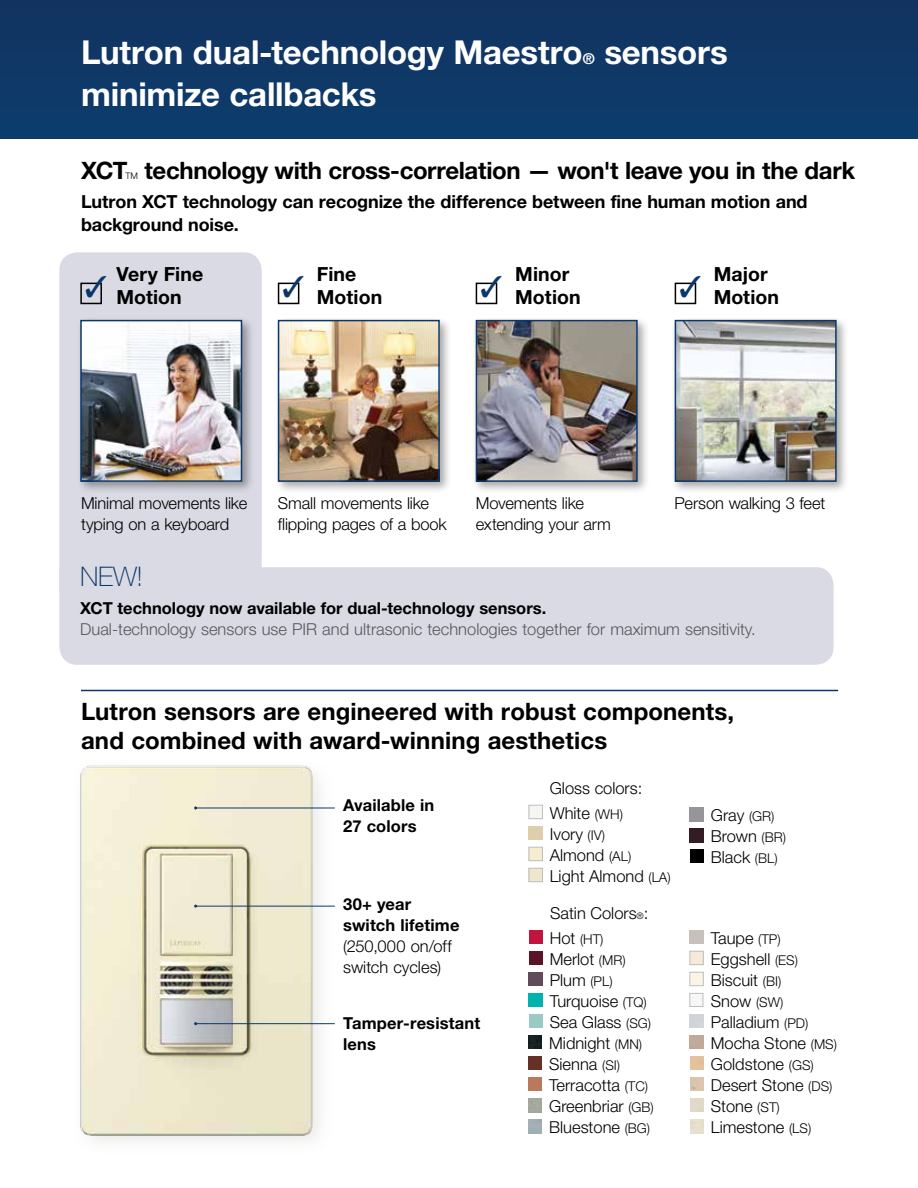
<style>
.page{position:relative;width:918px;height:1188px;background:#fff}
.page>*{position:absolute;margin:0;border:0;box-sizing:border-box;transform-origin:0 0}
.t1{font:700 33px/42px "Helvetica Neue LT Std";letter-spacing:-.005em;color:#fff}
.t2{font:100 27px "Helvetica Neue LT Std";color:#0b386a}
.t3{font:700 24px/28.8px "Helvetica Neue LT Std";letter-spacing:.005em;color:#000}
.t4{font:700 24px "Helvetica Neue LT Std";letter-spacing:-.015em;color:#000}
.t5{font:700 19.5px/23.4px "Helvetica Neue LT Std";letter-spacing:.005em;color:#000}
.t6{font:700 18px/22.5px "Helvetica Neue LT Std";letter-spacing:-.005em;color:#000}
.t7{font:300 16.5px/21px "Helvetica Neue LT Std";color:#000}
.t8{font:700 16.5px/21px "Helvetica Neue LT Std";letter-spacing:.005em;color:#000}
.t9{font:300 16.5px "Helvetica Neue LT Std";color:#58595b}
.t10{font:300 13.5px "Helvetica Neue LT Std";color:#000}
.t11{font:300 9px "Helvetica Neue LT Std";color:#000}
.s1{font-size:15px}
.s2{font-size:13.5px}
.s3{font-size:9px}
.s4{font-size:16.5px}
</style>
<div class="page">
<div style="left:0;top:0;width:918px;height:138px;background:#0f3866"></div>
<div style="left:59px;top:252px;width:203px;height:315px;background:#d9dae4"></div>
<div style="left:59px;top:567px;width:775px;height:98px;background:#d9dae4"></div>
<hr style="left:81px;top:690px;width:757px;height:1px;background:#0b386a">
<img style="left:80px;top:765px;width:246px;height:376px">
<hr style="left:196px;top:1023px;width:139px;height:1px;background:#0b386a">
<hr style="left:196px;top:906px;width:139px;height:1px;background:#0b386a">
<hr style="left:196px;top:808px;width:139px;height:1px;background:#0b386a">
<div style="left:675px;top:283px;width:21px;height:21px;border:2px solid #000"></div>
<div style="left:671px;top:316px;width:178px;height:179px;background:#000;opacity:.35"></div>
<img style="left:678px;top:323px;width:156px;height:156px">
<div style="left:675px;top:320px;width:162px;height:162px;border:2px solid #0b386a"></div>
<div style="left:80px;top:283px;width:22px;height:21px;border:2px solid #000"></div>
<div style="left:76px;top:316px;width:179px;height:179px;background:#000;opacity:.35"></div>
<img style="left:83px;top:323px;width:156px;height:156px">
<div style="left:80px;top:320px;width:162px;height:162px;border:2px solid #0b386a"></div>
<div style="left:476px;top:283px;width:21px;height:21px;border:2px solid #000"></div>
<div style="left:472px;top:316px;width:178px;height:179px;background:#000;opacity:.35"></div>
<img style="left:479px;top:323px;width:156px;height:156px">
<div style="left:476px;top:320px;width:162px;height:162px;border:2px solid #0b386a"></div>
<div style="left:278px;top:283px;width:21px;height:21px;border:2px solid #000"></div>
<div style="left:274px;top:316px;width:179px;height:179px;background:#000;opacity:.35"></div>
<img style="left:281px;top:323px;width:156px;height:156px">
<div style="left:278px;top:320px;width:162px;height:162px;border:2px solid #0b386a"></div>
<div style="left:529px;top:805px;width:14px;height:14px;border:1px solid #bcbec0"></div>
<div style="left:690px;top:850px;width:13px;height:13px;background:#000"></div>
<svg style="left:690px;top:808px;width:13px;height:13px"></svg>
<svg style="left:690px;top:829px;width:13px;height:13px"></svg>
<div style="left:529px;top:847px;width:14px;height:14px;border:1px solid #bcbec0"></div>
<div style="left:529px;top:868px;width:14px;height:14px;border:1px solid #bcbec0"></div>
<div style="left:529px;top:930px;width:13px;height:14px;background:#c0163d"></div>
<div style="left:529px;top:951px;width:13px;height:14px;background:#5b1426"></div>
<img style="left:529px;top:972px;width:13px;height:14px">
<img style="left:529px;top:993px;width:13px;height:14px">
<div style="left:529px;top:1014px;width:13px;height:14px;background:#99cac6"></div>
<div style="left:690px;top:951px;width:13px;height:14px;background:#f7e8d7"></div>
<div style="left:690px;top:951px;width:14px;height:14px;border:1px solid #bcbec0"></div>
<div style="left:690px;top:972px;width:13px;height:14px;background:#fbf4e4"></div>
<div style="left:690px;top:972px;width:14px;height:14px;border:1px solid #bcbec0"></div>
<div style="left:690px;top:993px;width:13px;height:14px;background:#f7f8f6"></div>
<div style="left:690px;top:993px;width:13px;height:14px;border:1px solid #bcbec0"></div>
<img style="left:528px;top:1077px;width:14px;height:14px">
<img style="left:528px;top:1099px;width:14px;height:13px">
<img style="left:690px;top:1077px;width:14px;height:14px">
<img style="left:528px;top:1035px;width:14px;height:14px">
<div style="left:528px;top:1056px;width:14px;height:14px;background:#663025"></div>
<svg style="left:680px;top:282px;width:17px;height:15px"></svg>
<svg style="left:86px;top:275px;width:20px;height:22px"></svg>
<svg style="left:481px;top:282px;width:17px;height:15px"></svg>
<svg style="left:283px;top:282px;width:17px;height:15px"></svg>
<h1 class="t1" style="left:81px;top:31px;width:648px">Lutron dual-technology Maestro<span class="s1">®</span> sensors minimize callbacks</h1>
<h3 class="t3" style="left:81px;top:156px;width:48px">XCT</h3>
<p class="t11" style="left:125px;top:170px;width:14px">TM</p>
<h3 class="t4" style="left:145px;top:156px;width:712px">technology with cross-correlation — won't leave you in the dark</h3>
<p class="t6" style="left:81px;top:190px;width:728px">Lutron XCT technology can recognize the difference between fine human motion and background noise.</p>
<p class="t5" style="left:116px;top:262px;width:88px">Very Fine<br>Motion</p>
<p class="t5" style="left:317px;top:262px;width:67px">Fine<br>Motion</p>
<p class="t5" style="left:515px;top:262px;width:67px">Minor<br>Motion</p>
<p class="t5" style="left:714px;top:262px;width:67px">Major<br>Motion</p>
<p class="t7" style="left:278px;top:493px;width:170px">Small movements like flipping pages of a book</p>
<p class="t7" style="left:81px;top:493px;width:168px">Minimal movements like typing on a keyboard</p>
<p class="t7" style="left:476px;top:493px;width:137px">Movements like extending your arm</p>
<p class="t7" style="left:675px;top:493px;width:152px">Person walking 3 feet</p>
<h2 class="t2" style="left:80px;top:561px;width:64px">NEW!</h2>
<p class="t8" style="left:80px;top:597px;width:468px">XCT technology now available for dual-technology sensors.</p>
<p class="t9" style="left:80px;top:619px;width:677px">Dual-technology sensors use PIR and ultrasonic technologies together for maximum sensitivity.</p>
<h3 class="t3" style="left:81px;top:697px;width:655px">Lutron sensors are engineered with robust components, and combined with award-winning aesthetics</h3>
<p class="t8" style="left:343px;top:795px;width:93px">Available in<br>27 colors</p>
<p class="t8" style="left:343px;top:894px;width:118px">30+ year switch lifetime</p>
<p class="t7" style="left:343px;top:936px;width:110px">(250,000 on/off switch cycles)</p>
<p class="t8" style="left:343px;top:1013px;width:139px">Tamper-resistant lens</p>
<p class="t7" style="left:550px;top:775px;width:94px;line-height:25px">Gloss colors:<br>White <span class="s2">(WH)</span></p>
<p class="t7" style="left:550px;top:823px;width:122px">Ivory <span class="s2">(IV)<br></span>Almond <span class="s2">(AL)<br></span>Light Almond <span class="s2">(LA)</span></p>
<p class="t7" style="left:550px;top:902px;width:100px">Satin Colors<span class="s3">®</span>:</p>
<p class="t10" style="left:550px;top:931px;width:55px"><span class="s4">Hot</span> (HT)</p>
<p class="t7" style="left:550px;top:948px;width:103px">Merlot <span class="s2">(MR)<br></span>Plum <span class="s2">(PL)<br></span>Turquoise <span class="s2">(TQ)<br></span>Sea Glass <span class="s2">(SG)</span></p>
<p class="t7" style="left:711px;top:804px;width:77px">Gray <span class="s2">(GR)<br></span>Brown <span class="s2">(BR)<br></span>Black <span class="s2">(BL)</span></p>
<p class="t7" style="left:711px;top:927px;width:99px">Taupe <span class="s2">(TP)<br></span>Eggshell <span class="s2">(ES)<br></span>Biscuit <span class="s2">(BI)<br></span>Snow <span class="s2">(SW)<br></span>Palladium <span class="s2">(PD)</span></p>
<p class="t7" style="left:549px;top:1032px;width:106px">Midnight <span class="s2">(MN)<br></span>Sienna <span class="s2">(SI)<br></span>Terracotta <span class="s2">(TC)<br></span>Greenbriar <span class="s2">(GB)<br></span>Bluestone <span class="s2">(BG)</span></p>
<p class="t7" style="left:711px;top:1032px;width:128px">Mocha Stone <span class="s2">(MS)<br></span>Goldstone <span class="s2">(GS)<br></span>Desert Stone <span class="s2">(DS)<br></span>Stone <span class="s2">(ST)<br></span>Limestone <span class="s2">(LS)</span></p>
</div>
